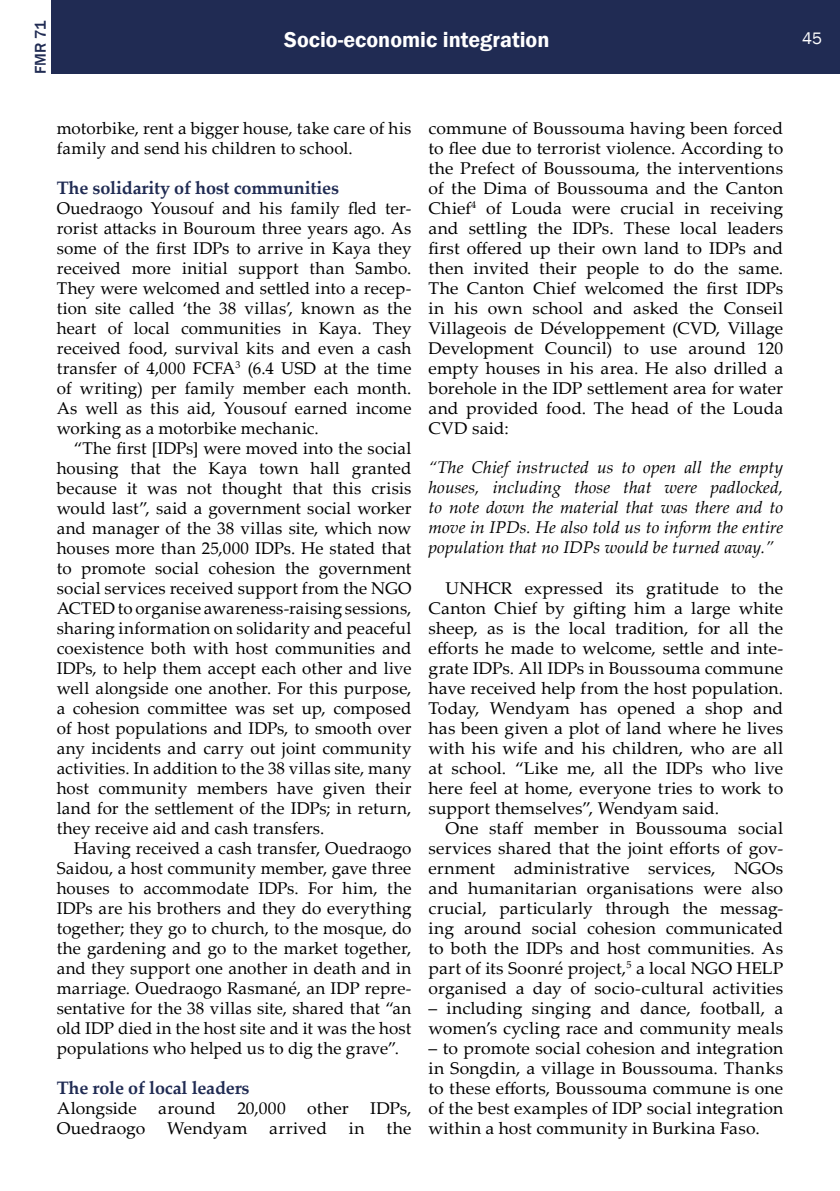
<style>
.page{position:relative;width:840px;height:1191px;background:#fff}
.page>*{position:absolute;margin:0;border:0;box-sizing:border-box;transform-origin:0 0}
.t1{font:600 22px "Franklin Gothic";color:#fff}
.t2{font:700 18px "Palatino Linotype";letter-spacing:-.01em;color:#202b53}
.t3{font:17px/20px "Palatino Linotype";letter-spacing:.005em;color:#000;text-align:justify}
.t4{font:italic 17px/20px "Palatino Linotype";color:#000;text-align:justify}
.t5{font:17px "Franklin Gothic";color:#fff}
.t6{font:500 16px "Franklin Gothic";color:#202b53}
</style>
<div class="page">
<div style="left:51px;top:0;width:788px;height:74px;background:#202b53"></div>
<p class="t6" style="left:31px;top:74px;width:55px;rotate:-90deg">FMR 71</p>
<p class="t1" style="left:284px;top:27px;width:266px">Socio-economic integration</p>
<p class="t5" style="left:801px;top:27px;width:21px">45</p>
<p class="t3" style="left:57px;top:117px;width:356px">motorbike, rent a bigger house, take care of his family and send his children to school.</p>
<p class="t2" style="left:57px;top:175px;width:284px">The solidarity of host communities</p>
<p class="t3" style="left:57px;top:197px;width:356px">Ouedraogo Yousouf and his family fled ter&shy;rorist attacks in Bouroum three years ago. As some of the first IDPs to arrive in Kaya they received more initial support than Sambo.<br>They were welcomed and settled into a recep&shy;tion site called ‘the 38 villas’, known as the heart of local communities in Kaya. They received food, survival kits and even a cash transfer of 4,000 FCFA<sup>3</sup> (6.4 USD at the time of writing) per family member each month.<br>As well as this aid, Yousouf earned income working as a motorbike mechanic.</p>
<p class="t3" style="left:57px;top:437px;width:356px;text-indent:17px">“The first [IDPs] were moved into the social housing that the Kaya town hall granted because it was not thought that this crisis would last”, said a government social worker and manager of the 38 villas site, which now houses more than 25,000 IDPs. He stated that to promote social cohesion the government social services received support from the NGO ACTED to organise awareness-raising sessions, sharing information on solidarity and peaceful coexistence both with host communities and IDPs, to help them accept each other and live well alongside one another. For this purpose, a cohesion committee was set up, composed of host populations and IDPs, to smooth over any incidents and carry out joint community activities. In addition to the 38 villas site, many host community members have given their land for the settlement of the IDPs; in return, they receive aid and cash transfers.</p>
<p class="t3" style="left:57px;top:837px;width:356px;text-indent:17px">Having received a cash transfer, Ouedraogo Saidou, a host community member, gave three houses to accommodate IDPs. For him, the IDPs are his brothers and they do everything together; they go to church, to the mosque, do the gardening and go to the market together, and they support one another in death and in marriage. Ouedraogo Rasmané, an IDP repre&shy;sentative for the 38 villas site, shared that “an old IDP died in the host site and it was the host populations who helped us to dig the grave”.</p>
<p class="t2" style="left:57px;top:1075px;width:194px">The role of local leaders</p>
<p class="t3" style="left:57px;top:1097px;width:82px">Alongside</p>
<p class="t3" style="left:158px;top:1097px;width:59px">around</p>
<p class="t3" style="left:237px;top:1097px;width:50px">20,000</p>
<p class="t3" style="left:307px;top:1097px;width:43px">other</p>
<p class="t3" style="left:370px;top:1097px;width:43px">IDPs,</p>
<p class="t3" style="left:57px;top:1117px;width:90px">Ouedraogo</p>
<p class="t3" style="left:167px;top:1117px;width:82px">Wendyam</p>
<p class="t3" style="left:269px;top:1117px;width:59px">arrived</p>
<p class="t3" style="left:349px;top:1117px;width:17px">in</p>
<p class="t3" style="left:386px;top:1117px;width:26px">the</p>
<p class="t3" style="left:428px;top:117px;width:356px">commune of Boussouma having been forced to flee due to terrorist violence. According to the Prefect of Boussouma, the interventions of the Dima of Boussouma and the Canton Chief<sup>4</sup> of Louda were crucial in receiving and settling the IDPs. These local leaders first offered up their own land to IDPs and then invited their people to do the same.<br>The Canton Chief welcomed the first IDPs in his own school and asked the Conseil Villageois de Développement (CVD, Village Development Council) to use around 120 empty houses in his area. He also drilled a borehole in the IDP settlement area for water and provided food. The head of the Louda CVD said:</p>
<p class="t4" style="left:428px;top:456px;width:356px">“The Chief instructed us to open all the empty houses, including those that were padlocked, to note down the material that was there and to move in IPDs. He also told us to inform the entire population that no IDPs would be turned away.”</p>
<p class="t3" style="left:428px;top:577px;width:356px;text-indent:17px">UNHCR expressed its gratitude to the Canton Chief by gifting him a large white sheep, as is the local tradition, for all the efforts he made to welcome, settle and inte&shy;grate IDPs. All IDPs in Boussouma commune have received help from the host population.<br>Today, Wendyam has opened a shop and has been given a plot of land where he lives with his wife and his children, who are all at school. “Like me, all the IDPs who live here feel at home, everyone tries to work to support themselves”, Wendyam said.</p>
<p class="t3" style="left:428px;top:817px;width:356px;text-indent:17px">One staff member in Boussouma social services shared that the joint efforts of gov&shy;ernment administrative services, NGOs and humanitarian organisations were also crucial, particularly through the messag&shy;ing around social cohesion communicated to both the IDPs and host communities. As part of its Soonré project,<sup>5</sup> a local NGO HELP organised a day of socio-cultural activities</p>
<p class="t3" style="left:428px;top:997px;width:356px">– including singing and dance, football, a women’s cycling race and community meals</p>
<p class="t3" style="left:428px;top:1037px;width:356px">– to promote social cohesion and integration in Songdin, a village in Boussouma. Thanks to these efforts, Boussouma commune is one of the best examples of IDP social integration within a host community in Burkina Faso.</p>
</div>
